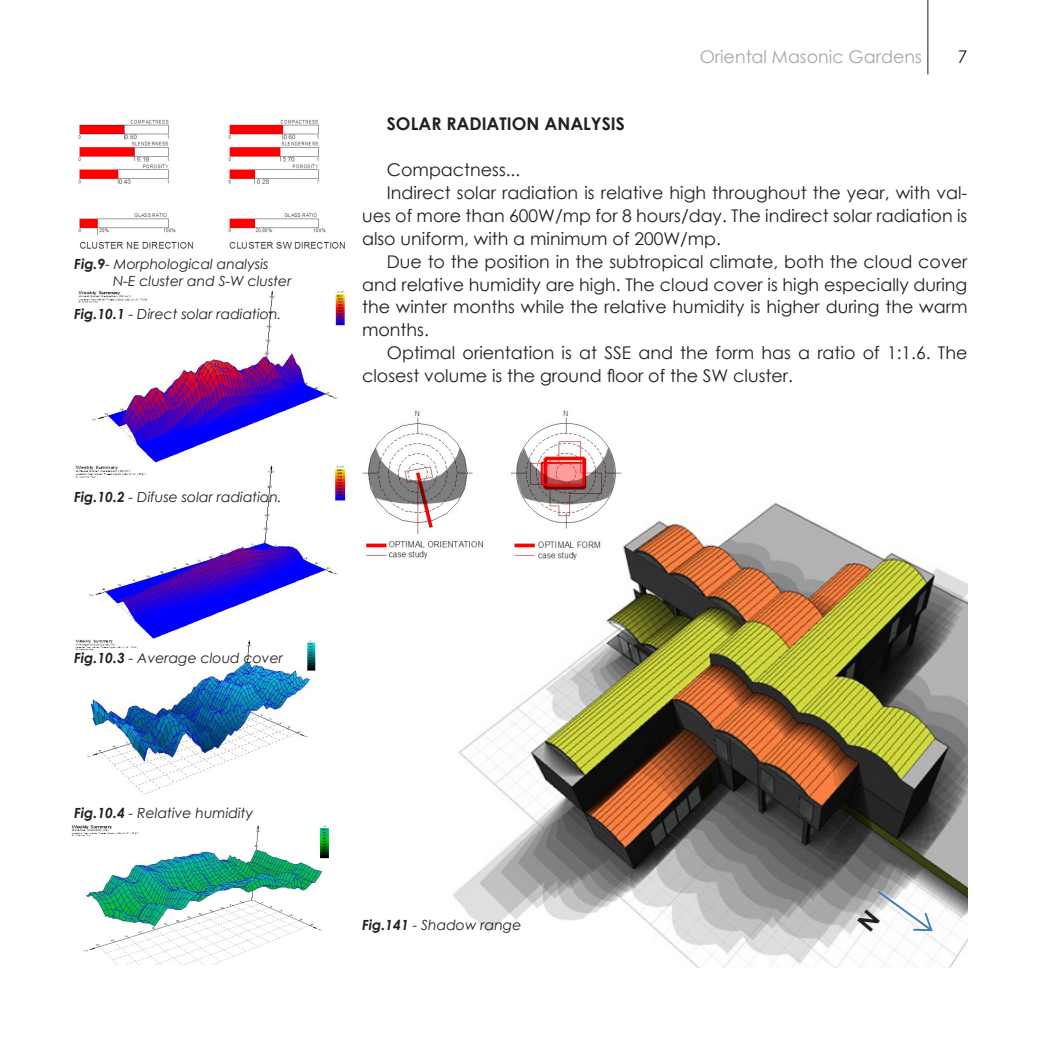
<style>
.page{position:relative;width:1042px;height:1042px;background:#fff}
.page>*{position:absolute;margin:0;border:0;box-sizing:border-box;transform-origin:0 0}
.TESTO{font:17.5px/22.9px "Century Gothic";color:#231f20;text-align:justify}
.t1{font:17.5px "Century Gothic";color:#a4a6a9}
.TESTO-2{font:700 17.5px "Century Gothic";color:#231f20}
.t2{font:italic 14px "Century Gothic";color:#231f20}
.s1{font-weight:700}
</style>
<div class="page">
<hr style="left:927px;top:0;width:1px;height:74px;background:#231f20">
<img style="left:78px;top:119px;width:267px;height:130px">
<img style="left:78px;top:290px;width:267px;height:173px">
<img style="left:75px;top:465px;width:271px;height:174px">
<img style="left:453px;top:503px;width:514px;height:464px">
<img style="left:362px;top:410px;width:259px;height:153px">
<img style="left:71px;top:825px;width:258px;height:139px">
<img style="left:75px;top:639px;width:241px;height:155px">
<div style="left:542px;top:463px;width:42px;height:22px;background:#f00;opacity:.39"></div>
<div style="left:541px;top:462px;width:44px;height:24px;border:2px solid #f00"></div>
<svg style="left:857px;top:888px;width:84px;height:54px"></svg>
<p class="t2" style="left:74px;top:254px;width:196px"><span class="s1">Fig.9</span>- Morphological analysis</p>
<p class="t2" style="left:113px;top:271px;width:180px">N-E cluster and S-W cluster</p>
<p class="t2" style="left:74px;top:304px;width:209px"><span class="s1">Fig.10.1</span> - Direct solar radiation.</p>
<p class="t2" style="left:74px;top:487px;width:209px"><span class="s1">Fig.10.2</span> - Difuse solar radiation.</p>
<p class="t2" style="left:74px;top:648px;width:210px"><span class="s1">Fig.10.3</span> - Average cloud cover</p>
<p class="t2" style="left:74px;top:802px;width:180px"><span class="s1">Fig.10.4</span> - Relative humidity</p>
<p class="t1" style="left:699px;top:44px;width:224px">Oriental Masonic Gardens</p>
<p class="TESTO" style="left:958px;top:45px;width:11px">7</p>
<p class="TESTO-2" style="left:387px;top:110px;width:239px">SOLAR RADIATION ANALYSIS</p>
<p class="TESTO" style="left:387px;top:158px;width:135px">Compactness...</p>
<p class="TESTO" style="left:362px;top:181px;width:607px;text-indent:25px">Indirect solar radiation is relative high throughout the year, with val&shy;ues of more than 600W/mp for 8 hours/day. The indirect solar radiation is also uniform, with a minimum of 200W/mp.</p>
<p class="TESTO" style="left:362px;top:249px;width:607px;text-indent:25px">Due to the position in the subtropical climate, both the cloud cover and relative humidity are high. The cloud cover is high especially during the winter months while the relative humidity is higher during the warm months.</p>
<p class="TESTO" style="left:362px;top:341px;width:607px;text-indent:25px">Optimal orientation is at SSE and the form has a ratio of 1:1.6. The closest volume is the ground floor of the SW cluster.</p>
<p class="t2" style="left:362px;top:915px;width:161px"><span class="s1">Fig.141</span> - Shadow range</p>
</div>
